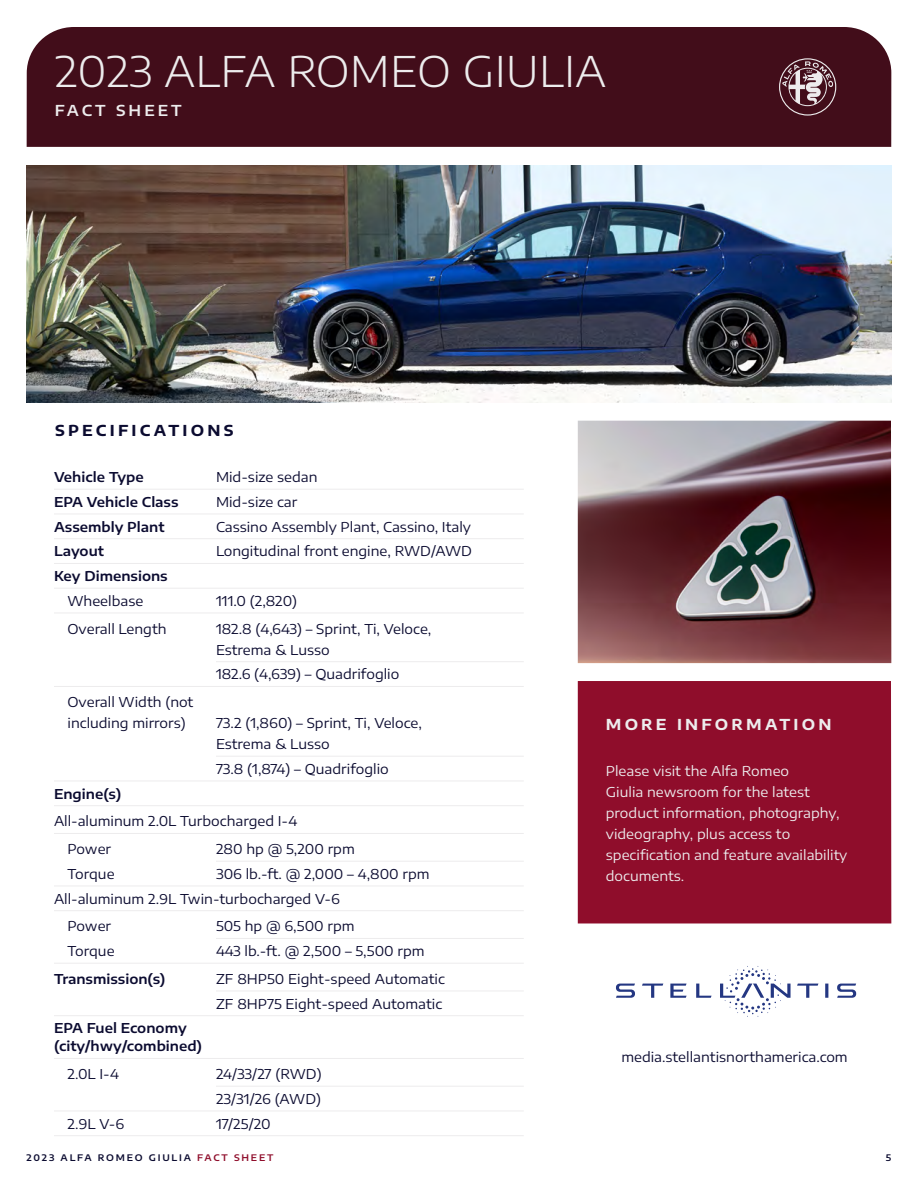
<style>
.page{position:relative;width:918px;height:1188px;background:#fff}
.page>*{position:absolute;margin:0;border:0;box-sizing:border-box;transform-origin:0 0}
.t1{font:300 42px "Encode Sans Expanded";color:#edeced}
.t2{font:700 15px "Encode Sans Expanded";letter-spacing:.215em;color:#edeced}
.t3{font:700 15px "Encode Sans Expanded";letter-spacing:.215em;color:#0b0b30}
.t4{font:600 15px "Encode Sans Expanded";letter-spacing:.2em;color:#edeced}
.t5{font:13.5px/21px "Encode Sans Expanded";color:#0b0b30}
.t6{font:13.5px/21px "Encode Sans Expanded";color:#edeced}
.t7{font:600 13.5px/18px "Encode Sans Expanded";color:#0b0b30}
.t8{font:600 9px "Encode Sans Expanded";letter-spacing:.2em;color:#0b0b30}
.s1{color:#8f0d2b}
</style>
<div class="page">
<div style="left:27px;top:27px;width:864px;height:120px;background:#420d1a"></div>
<div style="left:578px;top:681px;width:313px;height:242px;background:#8f0d2b"></div>
<svg style="left:616px;top:966px;width:240px;height:51px"></svg>
<svg style="left:779px;top:58px;width:57px;height:58px;background:#734d56"></svg>
<hr style="left:54px;top:489px;width:470px;height:1px;background:#edeced">
<hr style="left:54px;top:514px;width:470px;height:1px;background:#edeced">
<hr style="left:54px;top:538px;width:470px;height:1px;background:#edeced">
<hr style="left:54px;top:563px;width:470px;height:1px;background:#edeced">
<hr style="left:54px;top:588px;width:470px;height:1px;background:#edeced">
<hr style="left:54px;top:613px;width:470px;height:1px;background:#edeced">
<hr style="left:216px;top:661px;width:308px;height:1px;background:#edeced">
<hr style="left:54px;top:686px;width:470px;height:1px;background:#edeced">
<hr style="left:216px;top:756px;width:308px;height:1px;background:#edeced">
<hr style="left:54px;top:781px;width:470px;height:1px;background:#edeced">
<hr style="left:54px;top:805px;width:470px;height:1px;background:#edeced">
<hr style="left:54px;top:833px;width:470px;height:1px;background:#edeced">
<hr style="left:216px;top:861px;width:308px;height:1px;background:#edeced">
<hr style="left:54px;top:886px;width:470px;height:1px;background:#edeced">
<hr style="left:54px;top:910px;width:470px;height:1px;background:#edeced">
<hr style="left:216px;top:938px;width:308px;height:1px;background:#edeced">
<hr style="left:54px;top:963px;width:470px;height:1px;background:#edeced">
<hr style="left:216px;top:991px;width:308px;height:1px;background:#edeced">
<hr style="left:54px;top:1015px;width:470px;height:1px;background:#edeced">
<hr style="left:54px;top:1058px;width:470px;height:1px;background:#edeced">
<hr style="left:216px;top:1086px;width:308px;height:1px;background:#edeced">
<hr style="left:54px;top:1111px;width:470px;height:1px;background:#edeced">
<hr style="left:54px;top:1135px;width:470px;height:1px;background:#edeced">
<img style="left:27px;top:165px;width:864px;height:237px">
<img style="left:578px;top:421px;width:313px;height:242px">
<h1 class="t1" style="left:55px;top:42px;width:553px">2023 ALFA ROMEO GIULIA</h1>
<p class="t4" style="left:55px;top:100px;width:129px">FACT SHEET</p>
<p class="t3" style="left:55px;top:420px;width:180px">SPECIFICATIONS</p>
<p class="t7" style="left:54px;top:467px;width:91px">Vehicle Type</p>
<p class="t5" style="left:216px;top:466px;width:103px">Mid-size sedan</p>
<p class="t7" style="left:54px;top:492px;width:126px">EPA Vehicle Class</p>
<p class="t5" style="left:216px;top:491px;width:83px">Mid-size car</p>
<p class="t7" style="left:54px;top:517px;width:112px">Assembly Plant</p>
<p class="t5" style="left:216px;top:515px;width:256px">Cassino Assembly Plant, Cassino, Italy</p>
<p class="t7" style="left:54px;top:542px;width:52px">Layout</p>
<p class="t5" style="left:216px;top:540px;width:257px">Longitudinal front engine, RWD/AWD</p>
<p class="t7" style="left:54px;top:566px;width:115px">Key Dimensions</p>
<p class="t5" style="left:68px;top:590px;width:77px">Wheelbase</p>
<p class="t5" style="left:216px;top:590px;width:83px">111.0 (2,820)</p>
<p class="t5" style="left:68px;top:617px;width:101px">Overall Length</p>
<p class="t5" style="left:216px;top:617px;width:217px">182.8 (4,643) – Sprint, Ti, Veloce,<br>Estrema &amp; Lusso</p>
<p class="t5" style="left:216px;top:663px;width:185px">182.6 (4,639) – Quadrifoglio</p>
<p class="t5" style="left:68px;top:691px;width:127px">Overall Width (not including mirrors)</p>
<p class="t5" style="left:216px;top:712px;width:207px">73.2 (1,860) – Sprint, Ti, Veloce,<br>Estrema &amp; Lusso</p>
<p class="t5" style="left:216px;top:758px;width:174px">73.8 (1,874) – Quadrifoglio</p>
<p class="t7" style="left:54px;top:784px;width:69px">Engine(s)</p>
<p class="t5" style="left:68px;top:807px;width:231px;line-height:27.8px;text-indent:-14px">All-aluminum 2.0L Turbocharged I-4<br>Power</p>
<p class="t5" style="left:216px;top:838px;width:140px">280 hp @ 5,200 rpm</p>
<p class="t5" style="left:54px;top:861px;width:377px;line-height:24.8px;text-indent:162px">306 lb.-ft. @ 2,000 – 4,800 rpm<br>All-aluminum 2.9L Twin-turbocharged V-6</p>
<p class="t5" style="left:68px;top:915px;width:45px">Power</p>
<p class="t5" style="left:216px;top:915px;width:140px">505 hp @ 6,500 rpm</p>
<p class="t5" style="left:68px;top:940px;width:49px">Torque</p>
<p class="t5" style="left:216px;top:940px;width:210px">443 lb.-ft. @ 2,500 – 5,500 rpm</p>
<p class="t7" style="left:54px;top:969px;width:113px">Transmission(s)</p>
<p class="t5" style="left:216px;top:966px;width:230px;line-height:24.8px">ZF 8HP50 Eight-speed Automatic<br>ZF 8HP75 Eight-speed Automatic</p>
<p class="t7" style="left:54px;top:1019px;width:150px">EPA Fuel Economy (city/hwy/combined)</p>
<p class="t5" style="left:68px;top:1063px;width:53px">2.0L I-4</p>
<p class="t5" style="left:216px;top:1061px;width:107px;line-height:24.8px">24/33/27 (RWD)<br>23/31/26 (AWD)</p>
<p class="t5" style="left:68px;top:1112px;width:58px">2.9L V-6</p>
<p class="t5" style="left:216px;top:1112px;width:56px">17/25/20</p>
<p class="t5" style="left:68px;top:863px;width:49px">Torque</p>
<p class="t2" style="left:606px;top:714px;width:227px">MORE INFORMATION</p>
<p class="t6" style="left:606px;top:760px;width:243px">Please visit the Alfa Romeo<br>Giulia newsroom for the latest product information, photography, videography, plus access to specification and feature availability documents.</p>
<p class="t5" style="left:621px;top:1046px;width:228px">media.stellantisnorthamerica.com</p>
<p class="t8" style="left:26px;top:1151px;width:248px">2023 ALFA ROMEO GIULIA <span class="s1">FACT SHEET</span></p>
<p class="t8" style="left:886px;top:1151px;width:7px">5</p>
</div>
